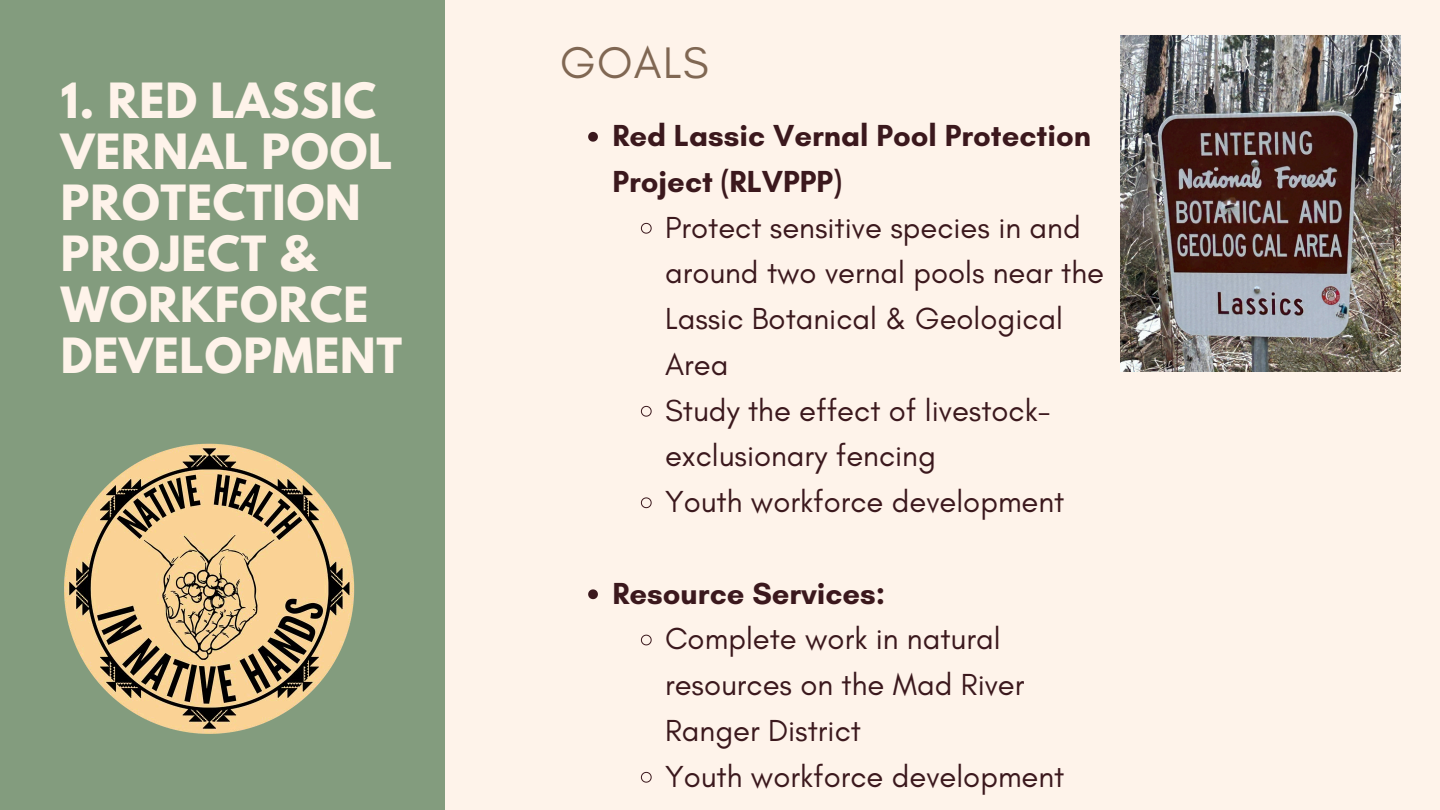
<style>
.page{position:relative;width:1440px;height:810px;background:#fef3ea}
.page>*{position:absolute;margin:0;border:0;box-sizing:border-box;transform-origin:0 0}
.t1{font:45px "Glacial Indifference";letter-spacing:.03em;color:#806753}
.t2{font:700 43px/51px "League Spartan";letter-spacing:.02em;color:#fef3ea}
.t3{font:31px/45.8px "Glacial Indifference";color:#3b181d}
.t4{font:700 31px/45.8px "Glacial Indifference";color:#3b181d}
</style>
<div class="page">
<div style="left:0;top:0;width:445px;height:810px;background:#839c7e"></div>
<img style="left:64px;top:443px;width:291px;height:291px">
<svg style="left:588px;top:132px;width:10px;height:10px"></svg>
<svg style="left:641px;top:223px;width:11px;height:11px"></svg>
<svg style="left:641px;top:406px;width:11px;height:11px"></svg>
<svg style="left:641px;top:497px;width:11px;height:12px"></svg>
<svg style="left:588px;top:589px;width:10px;height:10px"></svg>
<svg style="left:641px;top:634px;width:11px;height:12px"></svg>
<svg style="left:641px;top:772px;width:11px;height:11px"></svg>
<img style="left:1120px;top:35px;width:280px;height:337px">
<p class="t2" style="left:61px;top:80px;width:343px">1. RED LASSIC<br>VERNAL POOL<br>PROTECTION<br>PROJECT &amp;<br>WORKFORCE<br>DEVELOPMENT</p>
<p class="t1" style="left:560px;top:35px;width:150px">GOALS</p>
<h2 class="t4" style="left:612px;top:112px;width:480px">Red Lassic Vernal Pool Protection<br>Project (RLVPPP)</h2>
<p class="t3" style="left:665px;top:204px;width:440px">Protect sensitive species in and around two vernal pools near the<br>Lassic Botanical &amp; Geological<br>Area</p>
<p class="t3" style="left:665px;top:387px;width:387px">Study the effect of livestock&shy;exclusionary fencing</p>
<p class="t3" style="left:665px;top:478px;width:401px">Youth workforce development</p>
<p class="t4" style="left:612px;top:570px;width:275px">Resource Services:</p>
<p class="t3" style="left:665px;top:616px;width:361px">Complete work in natural resources on the Mad River<br>Ranger District</p>
<p class="t3" style="left:665px;top:753px;width:401px">Youth workforce development</p>
</div>
